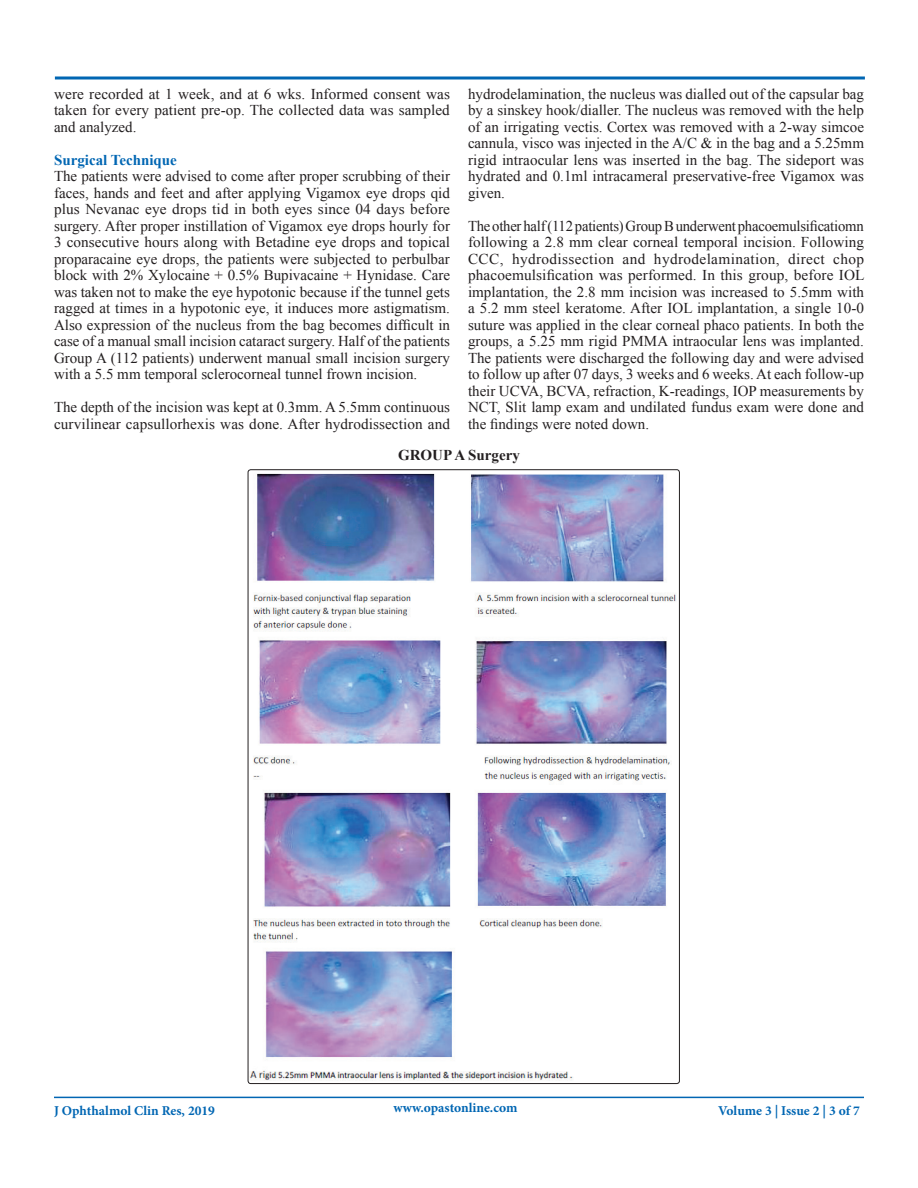
<style>
.page{position:relative;width:918px;height:1188px;background:#fff}
.page>*{position:absolute;margin:0;border:0;box-sizing:border-box;transform-origin:0 0}
.t1{font:15px/16.5px "Times New Roman";color:#231f20;text-align:justify}
.t2{font:700 15px "Times New Roman";color:#0166b3}
.t3{font:700 15px "Times New Roman";color:#231f20}
.t4{font:700 13.5px "Minion Pro";color:#0166b3}
</style>
<div class="page">
<hr style="left:54px;top:1097px;width:810px;height:1px;background:#0166b3">
<svg style="left:54px;top:76px;width:811px;height:4px;background:#408cc5"></svg>
<img style="left:248px;top:470px;width:428px;height:614px">
<p class="t1" style="left:54px;top:85px;width:398px">were recorded at 1 week, and at 6 wks. Informed consent was taken for every patient pre-op. The collected data was sampled and analyzed.</p>
<p class="t2" style="left:54px;top:149px;width:124px">Surgical Technique</p>
<p class="t1" style="left:54px;top:168px;width:398px">The patients were advised to come after proper scrubbing of their faces, hands and feet and after applying Vigamox eye drops qid plus Nevanac eye drops tid in both eyes since 04 days before surgery. After proper instillation of Vigamox eye drops hourly for 3 consecutive hours along with Betadine eye drops and topical proparacaine eye drops, the patients were subjected to perbulbar block with 2% Xylocaine + 0.5% Bupivacaine + Hynidase. Care was taken not to make the eye hypotonic because if the tunnel gets ragged at times in a hypotonic eye, it induces more astigmatism.<br>Also expression of the nucleus from the bag becomes difficult in case of a manual small incision cataract surgery. Half of the patients Group A (112 patients) underwent manual small incision surgery with a 5.5 mm temporal sclerocorneal tunnel frown incision.</p>
<p class="t1" style="left:54px;top:399px;width:398px">The depth of the incision was kept at 0.3mm. A 5.5mm continuous curvilinear capsullorhexis was done. After hydrodissection and</p>
<p class="t1" style="left:468px;top:85px;width:398px">hydrodelamination, the nucleus was dialled out of the capsular bag by a sinskey hook/dialler. The nucleus was removed with the help of an irrigating vectis. Cortex was removed with a 2-way simcoe cannula, visco was injected in the A/C &amp; in the bag and a 5.25mm rigid intraocular lens was inserted in the bag. The sideport was hydrated and 0.1ml intracameral preservative-free Vigamox was given.</p>
<p class="t1" style="left:468px;top:217px;width:398px">The other half (112 patients) Group B underwent phacoemulsificatiomn following a 2.8 mm clear corneal temporal incision. Following CCC, hydrodissection and hydrodelamination, direct chop phacoemulsification was performed. In this group, before IOL implantation, the 2.8 mm incision was increased to 5.5mm with a 5.2 mm steel keratome. After IOL implantation, a single 10-0 suture was applied in the clear corneal phaco patients. In both the groups, a 5.25 mm rigid PMMA intraocular lens was implanted.<br>The patients were discharged the following day and were advised to follow up after 07 days, 3 weeks and 6 weeks. At each follow-up their UCVA, BCVA, refraction, K-readings, IOP measurements by NCT, Slit lamp exam and undilated fundus exam were done and the findings were noted down.</p>
<p class="t3" style="left:398px;top:445px;width:123px">GROUP A Surgery</p>
<p class="t4" style="left:54px;top:1101px;width:163px">J Ophthalmol Clin Res, 2019</p>
<p class="t4" style="left:393px;top:1099px;width:126px">www.opastonline.com</p>
<p class="t4" style="left:718px;top:1101px;width:143px">Volume 3 | Issue 2 | 3 of 7</p>
</div>
